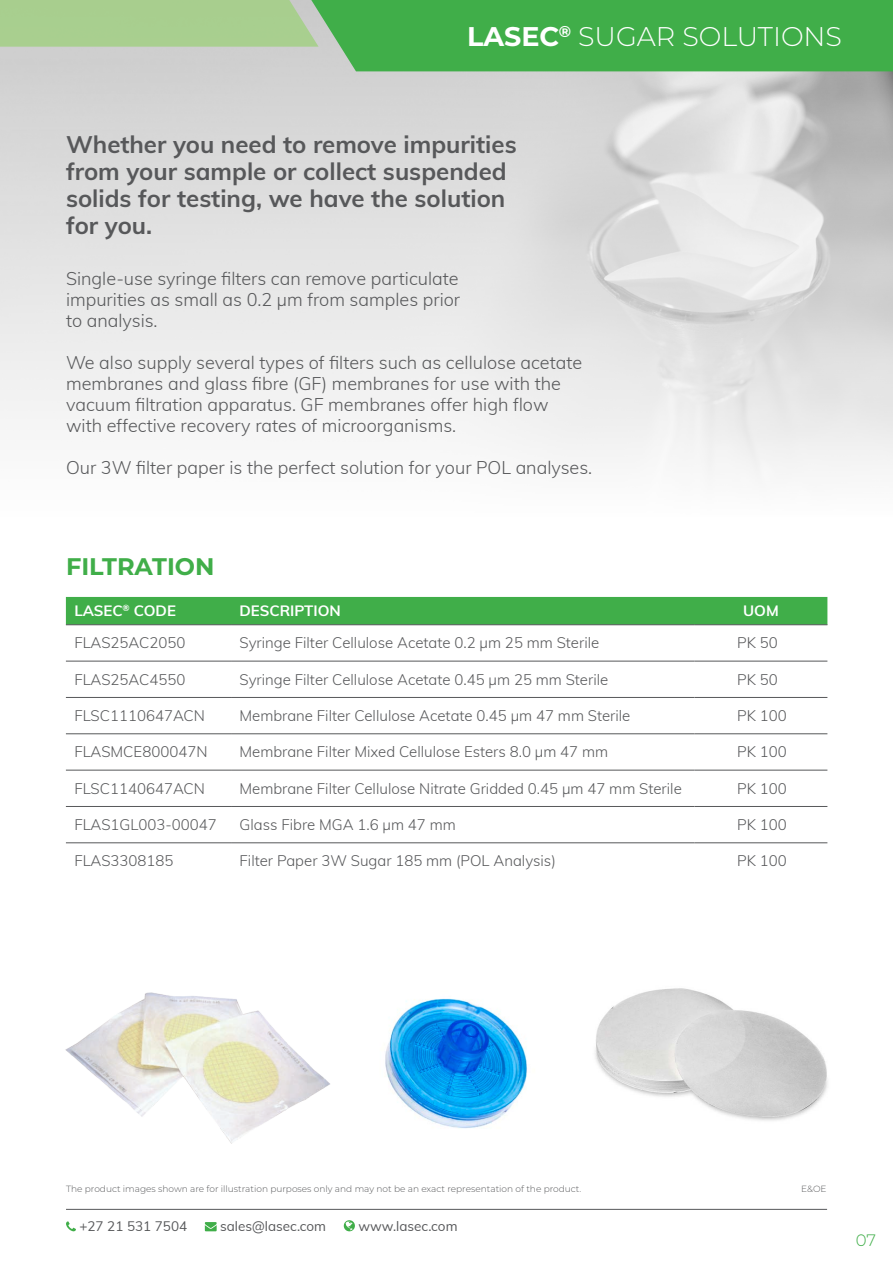
<style>
.page{position:relative;width:893px;height:1263px;background:#fff}
.page>*{position:absolute;margin:0;border:0;box-sizing:border-box;transform-origin:0 0}
.t1{font:300 27px "Montserrat";color:#fff}
.t2{font:700 24px/27px "Muli";color:#57585a}
.t3{font:700 24px "Montserrat";color:#40ae49}
.t4{font:300 18px/21px "Muli";color:#57585a;text-align:justify}
.t5{font:300 16.5px "Montserrat";color:#40ae49}
.t6{font:300 15px "Muli";color:#57585a}
.t7{font:700 15px "Muli";color:#fff}
.t8{font:13.5px "Muli";color:#57585a}
.t9{font:300 9px "Montserrat";color:#57585a}
.s1{font-weight:700}
</style>
<div class="page">
<img style="left:0;top:71px;width:893px;height:404px">
<div style="left:66px;top:597px;width:761px;height:27px;background:#40ae49"></div>
<hr style="left:66px;top:624px;width:165px;height:1px;background:#57585a">
<hr style="left:231px;top:624px;width:463px;height:1px;background:#57585a">
<hr style="left:694px;top:624px;width:133px;height:1px;background:#57585a">
<hr style="left:66px;top:661px;width:165px;height:1px;background:#57585a">
<hr style="left:231px;top:661px;width:463px;height:1px;background:#57585a">
<hr style="left:694px;top:661px;width:133px;height:1px;background:#57585a">
<hr style="left:66px;top:697px;width:165px;height:1px;background:#57585a">
<hr style="left:231px;top:697px;width:463px;height:1px;background:#57585a">
<hr style="left:694px;top:697px;width:133px;height:1px;background:#57585a">
<hr style="left:66px;top:733px;width:165px;height:1px;background:#57585a">
<hr style="left:231px;top:733px;width:463px;height:1px;background:#57585a">
<hr style="left:694px;top:733px;width:133px;height:1px;background:#57585a">
<hr style="left:66px;top:770px;width:165px;height:1px;background:#57585a">
<hr style="left:231px;top:770px;width:463px;height:1px;background:#57585a">
<hr style="left:694px;top:770px;width:133px;height:1px;background:#57585a">
<hr style="left:66px;top:806px;width:165px;height:1px;background:#57585a">
<hr style="left:231px;top:806px;width:463px;height:1px;background:#57585a">
<hr style="left:694px;top:806px;width:133px;height:1px;background:#57585a">
<hr style="left:66px;top:842px;width:165px;height:1px;background:#57585a">
<hr style="left:231px;top:842px;width:463px;height:1px;background:#57585a">
<hr style="left:694px;top:842px;width:133px;height:1px;background:#57585a">
<img style="left:595px;top:988px;width:233px;height:133px">
<img style="left:65px;top:992px;width:265px;height:152px">
<img style="left:385px;top:998px;width:142px;height:131px">
<hr style="left:66px;top:1209px;width:761px;height:1px;background:#57585a">
<svg style="left:66px;top:1221px;width:10px;height:10px"></svg>
<svg style="left:205px;top:1222px;width:12px;height:9px"></svg>
<svg style="left:344px;top:1220px;width:11px;height:11px"></svg>
<svg style="left:0;top:0;width:893px;height:71px;background:#6cba6c"></svg>
<h1 class="t1" style="left:467px;top:18px;width:376px"><span class="s1">LASEC</span><sup>®</sup> SUGAR SOLUTIONS</h1>
<h2 class="t2" style="left:66px;top:130px;width:452px">Whether you need to remove impurities from your sample or collect suspended solids for testing, we have the solution for you.</h2>
<p class="t4" style="left:66px;top:268px;width:396px">Single-use syringe filters can remove particulate impurities as small as 0.2 μm from samples prior to analysis.</p>
<p class="t4" style="left:66px;top:352px;width:518px;text-align:left">We also supply several types of filters such as cellulose acetate membranes and glass fibre (GF) membranes for use with the vacuum filtration apparatus. GF membranes offer high flow with effective recovery rates of microorganisms.</p>
<p class="t4" style="left:66px;top:457px;width:528px">Our 3W filter paper is the perfect solution for your POL analyses.</p>
<h2 class="t3" style="left:66px;top:549px;width:150px">FILTRATION</h2>
<p class="t7" style="left:74px;top:600px;width:103px">LASEC<sup>®</sup> CODE</p>
<p class="t7" style="left:240px;top:600px;width:103px">DESCRIPTION</p>
<p class="t7" style="left:743px;top:600px;width:37px">UOM</p>
<p class="t6" style="left:74px;top:632px;width:112px">FLAS25AC2050</p>
<p class="t6" style="left:240px;top:632px;width:361px">Syringe Filter Cellulose Acetate 0.2 μm 25 mm Sterile</p>
<p class="t6" style="left:737px;top:632px;width:42px">PK 50</p>
<p class="t6" style="left:74px;top:668px;width:112px">FLAS25AC4550</p>
<p class="t6" style="left:240px;top:668px;width:370px">Syringe Filter Cellulose Acetate 0.45 μm 25 mm Sterile</p>
<p class="t6" style="left:737px;top:668px;width:42px">PK 50</p>
<p class="t6" style="left:74px;top:705px;width:132px">FLSC1110647ACN</p>
<p class="t6" style="left:240px;top:705px;width:392px">Membrane Filter Cellulose Acetate 0.45 μm 47 mm Sterile</p>
<p class="t6" style="left:737px;top:705px;width:51px">PK 100</p>
<p class="t6" style="left:74px;top:741px;width:135px">FLASMCE800047N</p>
<p class="t6" style="left:240px;top:741px;width:370px">Membrane Filter Mixed Cellulose Esters 8.0 μm 47 mm</p>
<p class="t6" style="left:737px;top:741px;width:51px">PK 100</p>
<p class="t6" style="left:74px;top:777px;width:132px">FLSC1140647ACN</p>
<p class="t6" style="left:240px;top:777px;width:444px">Membrane Filter Cellulose Nitrate Gridded 0.45 μm 47 mm Sterile</p>
<p class="t6" style="left:737px;top:777px;width:51px">PK 100</p>
<p class="t6" style="left:74px;top:814px;width:144px">FLAS1GL003-00047</p>
<p class="t6" style="left:240px;top:814px;width:218px">Glass Fibre MGA 1.6 μm 47 mm</p>
<p class="t6" style="left:737px;top:814px;width:51px">PK 100</p>
<p class="t6" style="left:74px;top:850px;width:101px">FLAS3308185</p>
<p class="t6" style="left:240px;top:850px;width:318px">Filter Paper 3W Sugar 185 mm (POL Analysis)</p>
<p class="t6" style="left:737px;top:850px;width:51px">PK 100</p>
<p class="t9" style="left:66px;top:1183px;width:517px">The product images shown are for illustration purposes only and may not be an exact representation of the product.</p>
<p class="t9" style="left:801px;top:1183px;width:27px">E&amp;OE</p>
<p class="t8" style="left:79px;top:1216px;width:109px">+27 21 531 7504</p>
<p class="t8" style="left:220px;top:1216px;width:107px">sales@lasec.com</p>
<p class="t8" style="left:358px;top:1216px;width:101px">www.lasec.com</p>
<p class="t5" style="left:856px;top:1228px;width:22px">07</p>
</div>
